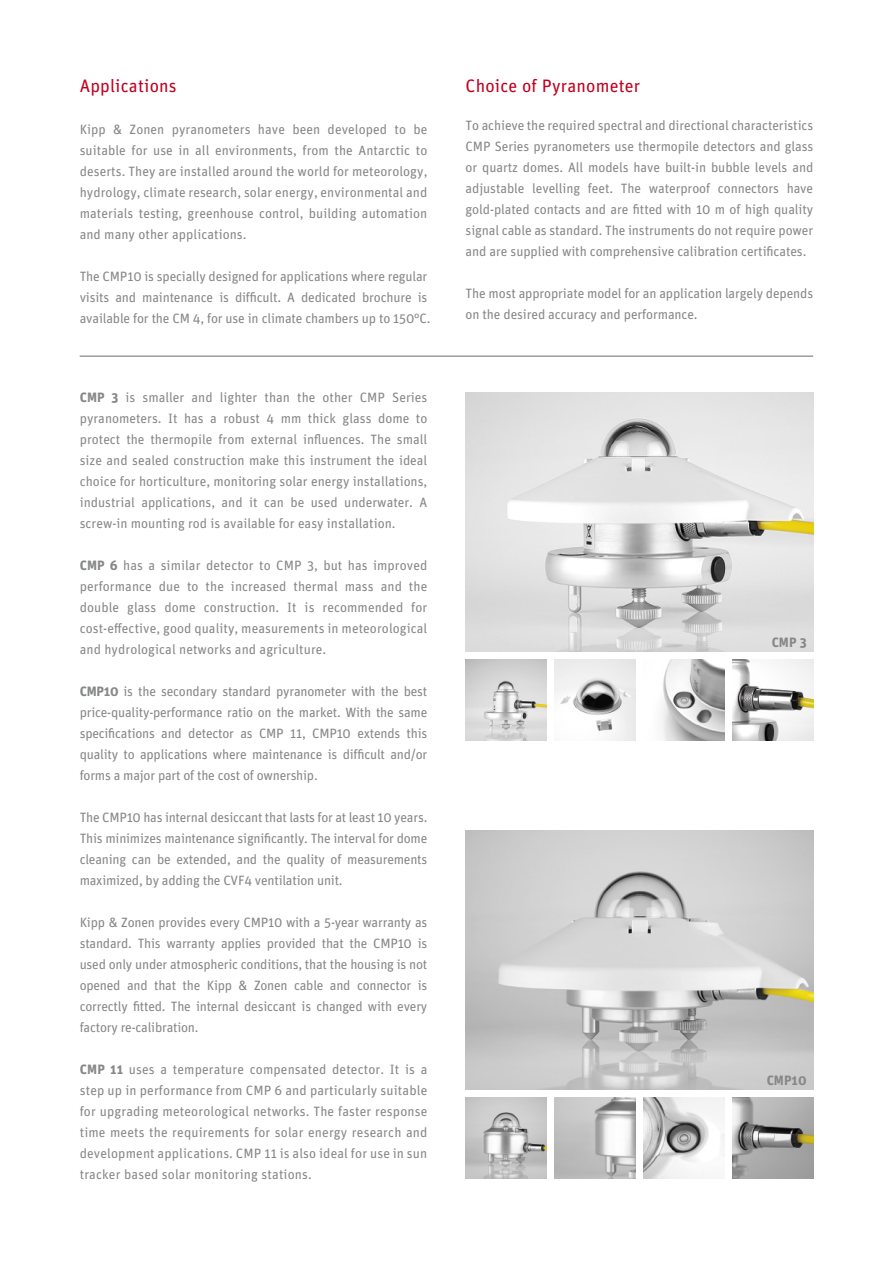
<style>
.page{position:relative;width:893px;height:1263px;background:#fff}
.page>*{position:absolute;margin:0;border:0;box-sizing:border-box;transform-origin:0 0}
.t1{font:18px "Unit Pro";letter-spacing:.01em;color:#c1001f}
.t2{font:13.5px/21px "Unit Pro";letter-spacing:-.01em;color:#868788;text-align:justify}
.t3{font:700 13.5px "Unit Pro";color:#868788}
.s1{font-weight:700}
</style>
<div class="page">
<img style="left:466px;top:659px;width:80px;height:81px">
<img style="left:555px;top:659px;width:80px;height:81px">
<img style="left:662px;top:659px;width:62px;height:81px">
<img style="left:732px;top:659px;width:81px;height:81px">
<img style="left:466px;top:392px;width:347px;height:259px">
<hr style="left:80px;top:355px;width:733px;height:2px;background:#9b9c9e">
<img style="left:466px;top:830px;width:347px;height:259px">
<img style="left:466px;top:1098px;width:80px;height:81px">
<img style="left:555px;top:1098px;width:80px;height:81px">
<img style="left:643px;top:1098px;width:81px;height:81px">
<img style="left:732px;top:1098px;width:81px;height:81px">
<h1 class="t1" style="left:80px;top:74px;width:98px">Applications</h1>
<p class="t2" style="left:80px;top:118px;width:349px">Kipp &amp; Zonen pyranometers have been developed to be suitable for use in all environments, from the Antarctic to deserts. They are installed around the world for meteorology, hydrology, climate research, solar energy, environmental and materials testing, greenhouse control, building automation and many other applications.</p>
<p class="t2" style="left:80px;top:265px;width:352px;text-align:left">The CMP10 is specially designed for applications where regular visits and maintenance is difficult. A dedicated brochure is available for the CM 4, for use in climate chambers up to 150°C.</p>
<p class="t2" style="left:80px;top:386px;width:349px"><span class="s1">CMP 3</span> is smaller and lighter than the other CMP Series pyranometers. It has a robust 4 mm thick glass dome to protect the thermopile from external influences. The small size and sealed construction make this instrument the ideal choice for horticulture, monitoring solar energy installations, industrial applications, and it can be used underwater. A screw-in mounting rod is available for easy installation.</p>
<p class="t2" style="left:80px;top:554px;width:349px"><span class="s1">CMP 6</span> has a similar detector to CMP 3, but has improved performance due to the increased thermal mass and the double glass dome construction. It is recommended for cost-effective, good quality, measurements in meteorological and hydrological networks and agriculture.</p>
<p class="t2" style="left:80px;top:680px;width:349px"><span class="s1">CMP10</span> is the secondary standard pyranometer with the best price-quality-performance ratio on the market. With the same specifications and detector as CMP 11, CMP10 extends this quality to applications where maintenance is difficult and/or forms a major part of the cost of ownership.</p>
<p class="t2" style="left:80px;top:806px;width:349px">The CMP10 has internal desiccant that lasts for at least 10 years.<br>This minimizes maintenance significantly. The interval for dome cleaning can be extended, and the quality of measurements maximized, by adding the CVF4 ventilation unit.</p>
<p class="t2" style="left:80px;top:911px;width:349px">Kipp &amp; Zonen provides every CMP10 with a 5-year warranty as standard. This warranty applies provided that the CMP10 is used only under atmospheric conditions, that the housing is not opened and that the Kipp &amp; Zonen cable and connector is correctly fitted. The internal desiccant is changed with every factory re-calibration.</p>
<p class="t2" style="left:80px;top:1058px;width:349px"><span class="s1">CMP 11</span> uses a temperature compensated detector. It is a step up in performance from CMP 6 and particularly suitable for upgrading meteorological networks. The faster response time meets the requirements for solar energy research and development applications. CMP 11 is also ideal for use in sun tracker based solar monitoring stations.</p>
<h1 class="t1" style="left:466px;top:74px;width:176px">Choice of Pyranometer</h1>
<p class="t2" style="left:466px;top:115px;width:349px">To achieve the required spectral and directional characteristics CMP Series pyranometers use thermopile detectors and glass or quartz domes. All models have built-in bubble levels and adjustable levelling feet. The waterproof connectors have gold-plated contacts and are fitted with 10 m of high quality signal cable as standard. The instruments do not require power and are supplied with comprehensive calibration certificates.</p>
<p class="t2" style="left:466px;top:283px;width:349px">The most appropriate model for an application largely depends on the desired accuracy and performance.</p>
<p class="t3" style="left:772px;top:633px;width:36px">CMP 3</p>
<p class="t3" style="left:767px;top:1071px;width:41px">CMP10</p>
</div>
